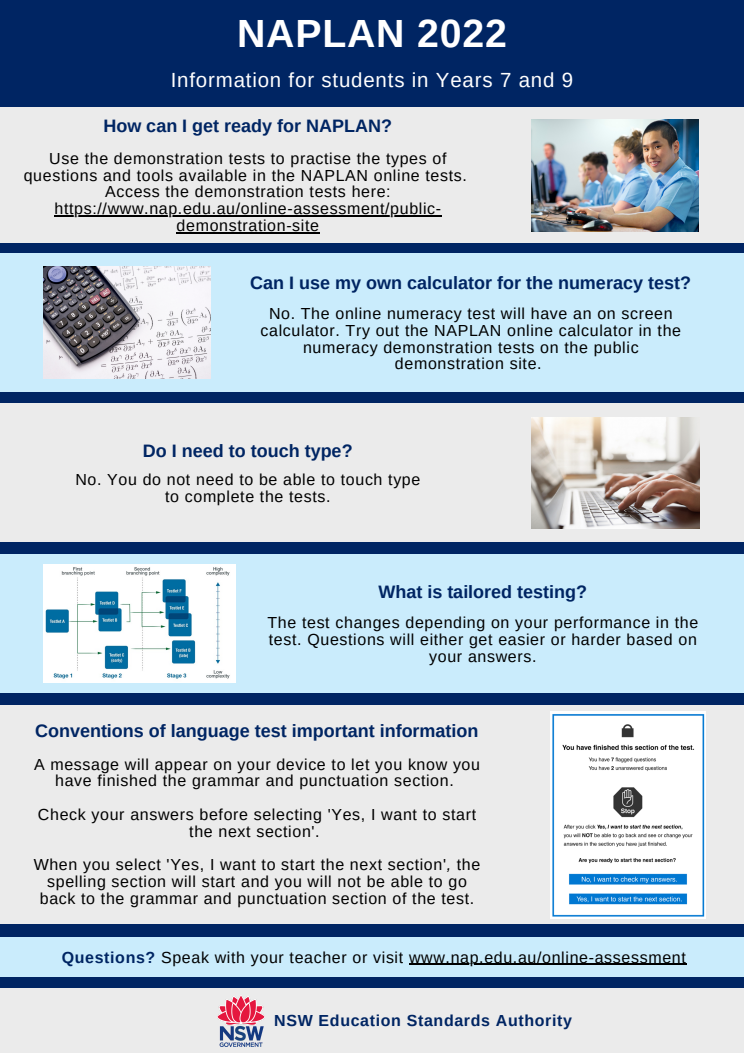
<style>
.page{position:relative;width:744px;height:1053px;background:#fff}
.page>*{position:absolute;margin:0;border:0;box-sizing:border-box;transform-origin:0 0}
.t1{font:700 39.28px "Arimo";letter-spacing:.02em;color:#fff}
.t2{font:20.48px "Arimo";letter-spacing:.04em;color:#fff}
.t3{font:700 18px "Arimo";color:#002563}
.t4{font:16px/16.8px "Arimo";letter-spacing:.04em;color:#000;text-align:center}
.t5{font:700 16px "Arimo";letter-spacing:.04em;color:#002563}
.s1{font-style:italic}
.s2{font-weight:700;color:#002563}
</style>
<div class="page">
<div style="left:0;top:0;width:744px;height:1052px;background:#002563"></div>
<div style="left:0;top:107px;width:744px;height:136px;background:#ebebeb"></div>
<div style="left:0;top:403px;width:744px;height:138px;background:#ebebeb"></div>
<div style="left:0;top:253px;width:744px;height:138px;background:#caecfc"></div>
<div style="left:0;top:554px;width:744px;height:138px;background:#caecfc"></div>
<div style="left:0;top:705px;width:744px;height:218px;background:#ebebeb"></div>
<img style="left:531px;top:119px;width:168px;height:112px">
<img style="left:43px;top:267px;width:168px;height:111px">
<img style="left:532px;top:417px;width:167px;height:111px">
<img style="left:43px;top:565px;width:192px;height:117px">
<img style="left:551px;top:711px;width:155px;height:207px">
<div style="left:0;top:988px;width:744px;height:64px;background:#ebebeb"></div>
<hr style="left:55px;top:215px;width:387px;height:1px;background:#000">
<hr style="left:177px;top:232px;width:143px;height:1px;background:#000">
<img style="left:217px;top:996px;width:48px;height:49px">
<div style="left:0;top:937px;width:744px;height:40px;background:#caecfc"></div>
<hr style="left:409px;top:963px;width:277px;height:2px;background:#000">
<p class="t1" style="left:237px;top:12px;width:271px">NAPLAN 2022</p>
<p class="t2" style="left:171px;top:69px;width:404px">Information for students in Years 7 and 9</p>
<p class="t3" style="left:103px;top:115px;width:290px">How can I get ready for NAPLAN?</p>
<p class="t4" style="left:49px;top:150px;width:399px">Use the demonstration tests to practise the types of</p>
<p class="t4" style="left:24px;top:167px;width:445px">questions and tools available in the NAPLAN online tests.</p>
<p class="t4" style="left:105px;top:183px;width:287px">Access the demonstration tests here:</p>
<p class="t4" style="left:55px;top:200px;width:388px">https://www.nap.edu.au/online-assessment/public&shy;demonstration-site</p>
<p class="t3" style="left:250px;top:272px;width:442px">Can I use my own calculator for the numeracy test?</p>
<p class="t4" style="left:269px;top:305px;width:405px">No. The online numeracy test will have an on screen</p>
<p class="t4" style="left:261px;top:322px;width:422px">calculator. Try out the NAPLAN online calculator in the</p>
<p class="t4" style="left:303px;top:339px;width:337px">numeracy demonstration tests on the public</p>
<p class="t4" style="left:395px;top:355px;width:148px">demonstration site.</p>
<p class="t3" style="left:143px;top:440px;width:211px">Do I need to touch type?</p>
<p class="t4" style="left:75px;top:471px;width:347px">No. You do not need to be able to touch type to complete the tests.</p>
<p class="t3" style="left:378px;top:582px;width:210px">What is tailored testing?</p>
<p class="t4" style="left:267px;top:614px;width:432px">The test changes depending on your performance in the test. Questions will either get easier or harder based on your answers.</p>
<p class="t3" style="left:35px;top:721px;width:445px">Conventions of language test important information</p>
<p class="t4" style="left:34px;top:755px;width:448px">A message will appear on your device to let you know you have finished the grammar and punctuation section.</p>
<p class="t4" style="left:38px;top:806px;width:440px">Check your answers before selecting 'Yes, I want to start the next section'.</p>
<p class="t4" style="left:34px;top:856px;width:448px">When you select 'Yes, I want to start the next section'<span class="s1">,</span> the spelling section will start and you will not be able to go back to the grammar and punctuation section of the test.</p>
<p class="t4" style="left:62px;top:948px;width:626px"><span class="s2">Questions?</span> Speak with your teacher or visit www.nap.edu.au/online-assessment</p>
<p class="t5" style="left:274px;top:1011px;width:299px">NSW Education Standards Authority</p>
</div>
